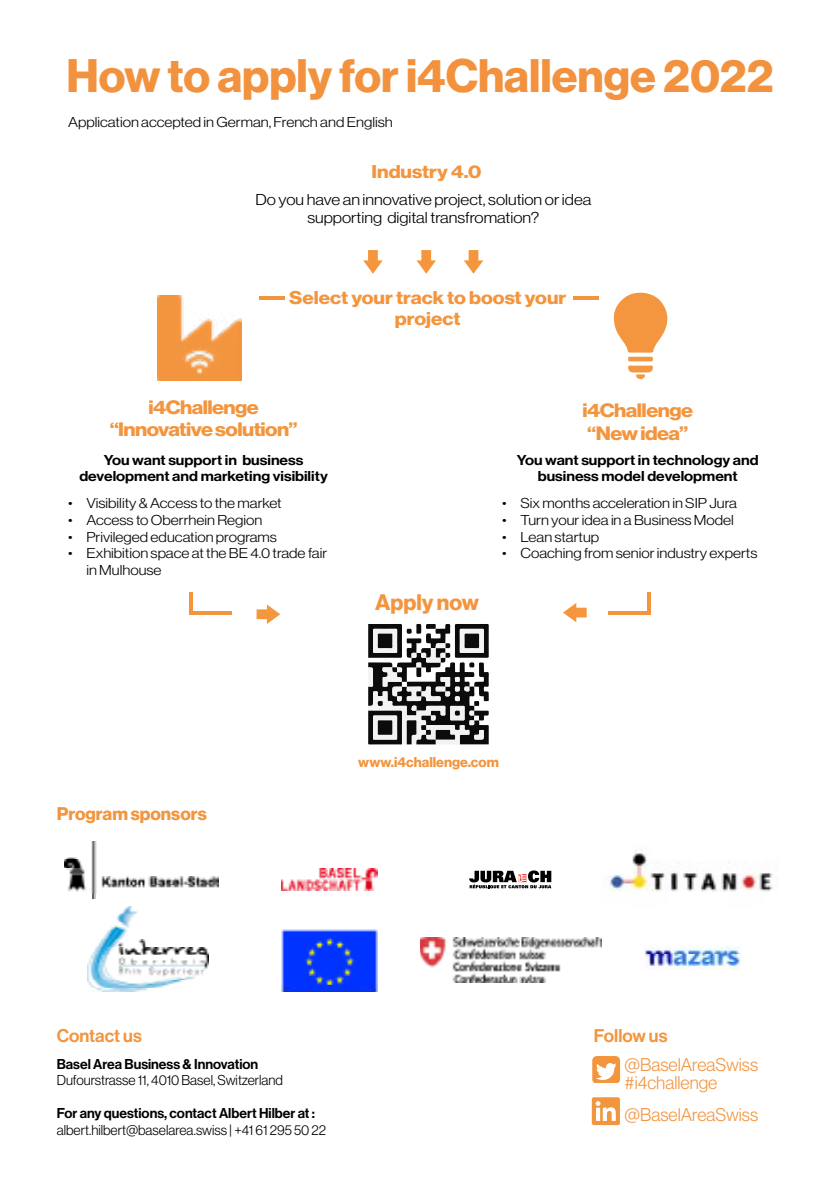
<style>
.page{position:relative;width:840px;height:1191px;background:#fff}
.page>*{position:absolute;margin:0;border:0;box-sizing:border-box;transform-origin:0 0}
.t1{font:46px "N Haas Grotesk DS Pro 75 Bd";color:#f3923e}
.t2{font:22px "N Haas Grotesk DS Pro 75 Bd";color:#f3953e}
.t3{font:19px/22.8px "N Haas Grotesk DS Pro 75 Bd";letter-spacing:-.025em;color:#f3953e;text-align:center;scale:1.12 1}
.t4{font:18px/21.8px "N Haas Grotesk DS Pro 75 Bd";color:#f3953e;text-align:center;scale:1.12 1}
.t5{font:18px/18px "N Haas Grotesk DS Pro 45 Lt";color:#f3953e}
.t6{font:18px "N Haas Grotesk DS Pro 65 Md";color:#f3953e}
.t7{font:18px "N Haas Grotesk DS Pro 75 Bd";color:#f3953e}
.t8{font:15.4px/18px "N Haas Grotesk DS Pro 45 Lt";color:#000;text-align:center;scale:1.12 1}
.t9{font:14px/16.8px "N Haas Grotesk DS Pro 45 Lt";color:#000;scale:1.12 1}
.t10{font:14px/16.8px "N Haas Grotesk DS Pro 65 Md";color:#000;text-align:center;scale:1.12 1}
.t11{font:14px "N Haas Grotesk DS Pro 45 Lt";color:#000}
.t12{font:14px "N Haas Grotesk DS Pro 65 Md";color:#000}
.t13{font:14px "N Haas Grotesk DS Pro 75 Bd";color:#f3953e}
</style>
<div class="page">
<img style="left:281px;top:929px;width:96px;height:62px">
<img style="left:420px;top:938px;width:181px;height:44px">
<img style="left:281px;top:868px;width:96px;height:22px">
<svg style="left:469px;top:870px;width:82px;height:18px"></svg>
<img style="left:609px;top:850px;width:164px;height:42px">
<img style="left:87px;top:906px;width:121px;height:85px">
<hr style="left:258px;top:297px;width:26px;height:3px;background:#f3953e">
<hr style="left:573px;top:296px;width:25px;height:3px;background:#f3953e">
<hr style="left:189px;top:611px;width:42px;height:3px;background:#f3953e">
<hr style="left:189px;top:592px;width:3px;height:20px;background:#f3953e">
<hr style="left:608px;top:611px;width:42px;height:3px;background:#f3953e">
<hr style="left:647px;top:592px;width:3px;height:20px;background:#f3953e">
<img style="left:64px;top:842px;width:154px;height:56px">
<svg style="left:363px;top:250px;width:19px;height:24px"></svg>
<svg style="left:416px;top:250px;width:19px;height:24px"></svg>
<svg style="left:464px;top:250px;width:19px;height:24px"></svg>
<svg style="left:563px;top:603px;width:23px;height:19px"></svg>
<svg style="left:256px;top:604px;width:24px;height:19px"></svg>
<img style="left:158px;top:296px;width:83px;height:85px">
<svg style="left:592px;top:1056px;width:27px;height:27px"></svg>
<svg style="left:591px;top:1097px;width:28px;height:28px"></svg>
<svg style="left:613px;top:292px;width:55px;height:87px"></svg>
<svg style="left:368px;top:624px;width:121px;height:120px"></svg>
<img style="left:644px;top:945px;width:95px;height:23px">
<h1 class="t1" style="left:66px;top:49px;width:708px">How to apply for i4Challenge 2022</h1>
<p class="t9" style="left:68px;top:114px;width:291px">Application accepted in German, French and English</p>
<p class="t4" style="left:371px;top:161px;width:100px">Industry 4.0</p>
<p class="t8" style="left:255px;top:191px;width:301px">Do you have an innovative project, solution or idea supporting digital transfromation?</p>
<p class="t4" style="left:289px;top:287px;width:249px">Select your track to boost your project</p>
<h3 class="t3" style="left:110px;top:396px;width:169px">i4Challenge “Innovative solution”</h3>
<h3 class="t3" style="left:582px;top:399px;width:100px;text-align:left">i4Challenge “New idea”</h3>
<p class="t10" style="left:79px;top:451px;width:223px">You want support in business development and marketing visibility</p>
<p class="t10" style="left:516px;top:451px;width:217px">You want support in technology and business model development</p>
<p class="t9" style="left:68px;top:494px;width:192px">• Visibility &amp; Access to the market</p>
<p class="t9" style="left:68px;top:511px;width:175px">• Access to Oberrhein Region</p>
<p class="t9" style="left:68px;top:528px;width:188px">• Privileged education programs</p>
<p class="t9" style="left:86px;top:545px;width:216px;text-indent:-18px">• Exhibition space at the BE 4.0 trade fair in Mulhouse</p>
<h2 class="t2" style="left:375px;top:589px;width:105px">Apply now</h2>
<p class="t9" style="left:502px;top:494px;width:211px">• Six months acceleration in SIP Jura</p>
<p class="t9" style="left:502px;top:511px;width:208px">• Turn your idea in a Business Model</p>
<p class="t9" style="left:502px;top:528px;width:88px">• Lean startup</p>
<p class="t9" style="left:502px;top:545px;width:229px">• Coaching from senior industry experts</p>
<p class="t7" style="left:57px;top:802px;width:151px">Program sponsors</p>
<p class="t13" style="left:358px;top:753px;width:142px">www.i4challenge.com</p>
<p class="t6" style="left:57px;top:1024px;width:86px">Contact us</p>
<p class="t12" style="left:57px;top:1056px;width:203px">Basel Area Business &amp; Innovation</p>
<p class="t11" style="left:57px;top:1072px;width:228px">Dufourstrasse 11, 4010 Basel, Switzerland</p>
<p class="t12" style="left:57px;top:1105px;width:260px">For any questions, contact Albert Hilber at :</p>
<p class="t11" style="left:57px;top:1122px;width:271px">albert.hilbert@baselarea.swiss | +41 61 295 50 22</p>
<p class="t6" style="left:593px;top:1024px;width:75px">Follow us</p>
<p class="t5" style="left:624px;top:1055px;width:135px">@BaselAreaSwiss #i4challenge</p>
<p class="t5" style="left:624px;top:1105px;width:135px">@BaselAreaSwiss</p>
</div>
